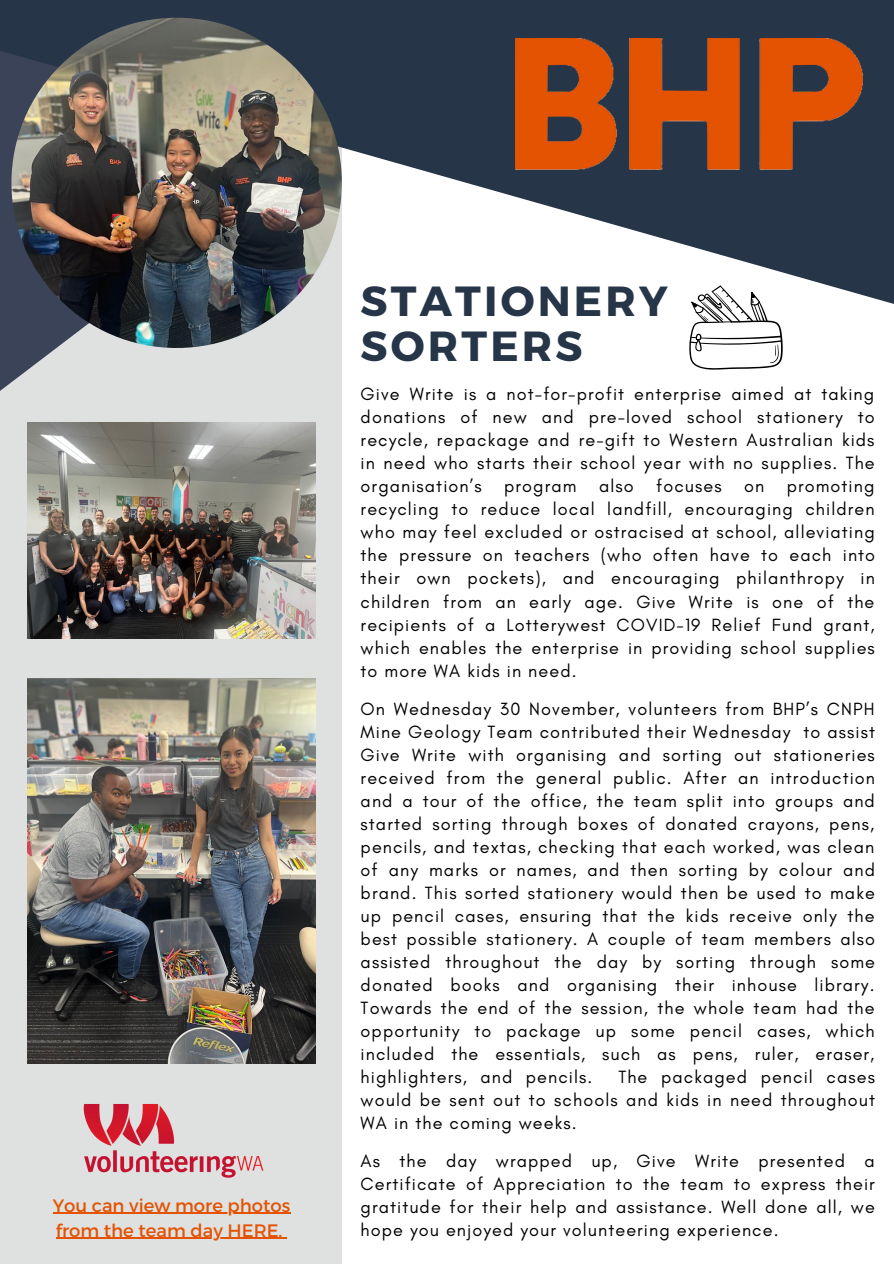
<style>
.page{position:relative;width:894px;height:1264px;background:#fff}
.page>*{position:absolute;margin:0;border:0;box-sizing:border-box;transform-origin:0 0}
.t1{font:700 42px/45px "Montserrat";letter-spacing:.075em;color:#263547}
.t2{font:18px/23px "Glacial Indifference";letter-spacing:.06em;color:#000;text-align:justify}
.t3{font:18px/24.8px "Montserrat";color:#e35302}
</style>
<div class="page">
<div style="left:0;top:58px;width:341px;height:1205px;background:#dfe0e0"></div>
<svg style="left:0;top:338px;width:342px;height:141px"></svg>
<svg style="left:0;top:0;width:893px;height:338px;fill:#263547"></svg>
<img style="left:11px;top:18px;width:331px;height:330px;border-radius:50%">
<img style="left:515px;top:38px;width:347px;height:132px">
<img style="left:83px;top:1104px;width:181px;height:74px">
<img style="left:27px;top:422px;width:288px;height:217px">
<img style="left:27px;top:678px;width:288px;height:385px">
<svg style="left:689px;top:285px;width:93px;height:85px"></svg>
<hr style="left:53px;top:1212px;width:237px;height:1px;background:#e35302">
<hr style="left:56px;top:1237px;width:226px;height:1px;background:#e35302">
<p class="t3" style="left:53px;top:1191px;width:239px">You can view more photos from the team day HERE.</p>
<h1 class="t1" style="left:360px;top:276px;width:308px">STATIONERY<br>SORTERS</h1>
<p class="t2" style="left:360px;top:382px;width:516px">Give Write is a not-for-profit enterprise aimed at taking donations of new and pre-loved school stationery to recycle, repackage and re-gift to Western Australian kids in need who starts their school year with no supplies. The organisation’s program also focuses on promoting recycling to reduce local landfill, encouraging children who may feel excluded or ostracised at school, alleviating the pressure on teachers (who often have to each into their own pockets), and encouraging philanthropy in children from an early age. Give Write is one of the recipients of a Lotterywest COVID-19 Relief Fund grant, which enables the enterprise in providing school supplies to more WA kids in need.</p>
<p class="t2" style="left:360px;top:697px;width:516px">On Wednesday 30 November, volunteers from BHP’s CNPH Mine Geology Team contributed their Wednesday to assist Give Write with organising and sorting out stationeries received from the general public. After an introduction and a tour of the office, the team split into groups and started sorting through boxes of donated crayons, pens, pencils, and textas, checking that each worked, was clean of any marks or names, and then sorting by colour and brand. This sorted stationery would then be used to make up pencil cases, ensuring that the kids receive only the best possible stationery. A couple of team members also assisted throughout the day by sorting through some donated books and organising their inhouse library.<br>Towards the end of the session, the whole team had the opportunity to package up some pencil cases, which included the essentials, such as pens, ruler, eraser, highlighters, and pencils.</p>
<p class="t2" style="left:360px;top:1065px;width:515px;text-indent:257px">The packaged pencil cases would be sent out to schools and kids in need throughout WA in the coming weeks.</p>
<p class="t2" style="left:360px;top:1149px;width:515px">As the day wrapped up, Give Write presented a Certificate of Appreciation to the team to express their gratitude for their help and assistance. Well done all, we hope you enjoyed your volunteering experience.</p>
</div>
